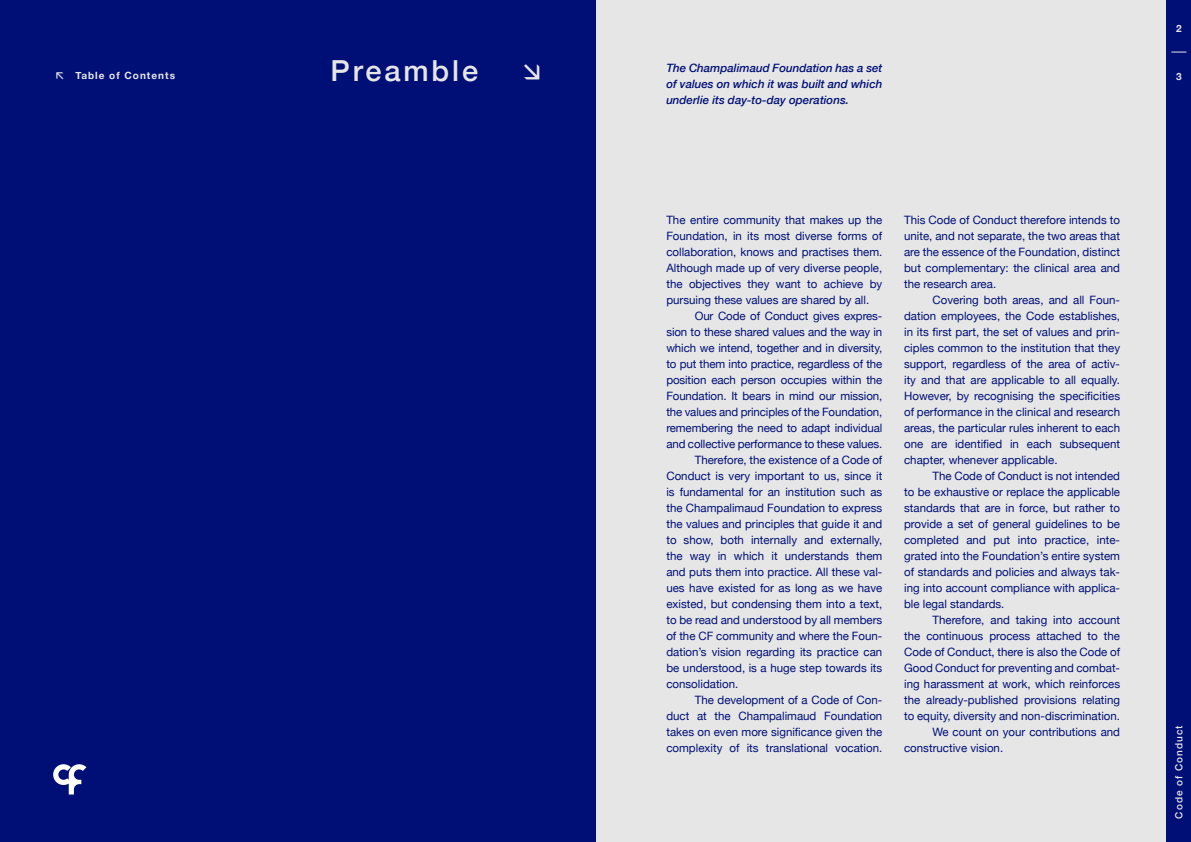
<style>
.page{position:relative;width:1191px;height:842px;background:#fff}
.page>*{position:absolute;margin:0;border:0;box-sizing:border-box;transform-origin:0 0}
.t1{font:500 29px "Helvetica Neue";letter-spacing:.1em;color:#e6e6e6}
.t2{font:11.5px/16px "Helvetica Neue";color:#000f76;text-align:justify}
.t3{font:italic 500 11.5px/16px "Helvetica Neue";color:#000f76;text-align:justify}
.t4{font:700 10px "Helvetica Neue";letter-spacing:.1em;color:#e6e6e6}
.t5{font:500 10px "Helvetica Neue";letter-spacing:.1em;color:#e6e6e6}
</style>
<div class="page">
<div style="left:595px;top:0;width:596px;height:842px;background:#e6e6e6"></div>
<div style="left:0;top:0;width:595px;height:842px;background:#000f76"></div>
<svg style="left:53px;top:764px;width:33px;height:30px"></svg>
<div style="left:1166px;top:0;width:25px;height:842px;background:#000f76"></div>
<svg style="left:1171px;top:52px;width:15px;height:1px"></svg>
<p class="t4" style="left:75px;top:68px;width:101px">Table of Contents</p>
<h1 class="t1" style="left:330px;top:48px;width:149px">Preamble</h1>
<p class="t3" style="left:666px;top:59px;width:217px">The Champalimaud Foundation has a set of values on which it was built and which underlie its day-to-day operations.</p>
<p class="t2" style="left:666px;top:213px;width:217px">The entire community that makes up the Foundation, in its most diverse forms of collaboration, knows and practises them.<br>Although made up of very diverse people, the objectives they want to achieve by pursuing these values are shared by all.</p>
<p class="t2" style="left:694px;top:309px;width:189px">Our Code of Conduct gives expres-</p>
<p class="t2" style="left:666px;top:325px;width:217px">sion to these shared values and the way in</p>
<p class="t2" style="left:666px;top:341px;width:217px">which we intend, together and in diversity,</p>
<p class="t2" style="left:666px;top:357px;width:217px">to put them into practice, regardless of the</p>
<p class="t2" style="left:666px;top:373px;width:217px">position each person occupies within the</p>
<p class="t2" style="left:666px;top:389px;width:217px">Foundation. It bears in mind our mission,</p>
<p class="t2" style="left:666px;top:405px;width:217px">the values and principles of the Foundation,</p>
<p class="t2" style="left:666px;top:421px;width:217px">remembering the need to adapt individual</p>
<p class="t2" style="left:666px;top:437px;width:217px">and collective performance to these values.</p>
<p class="t2" style="left:694px;top:453px;width:189px">Therefore, the existence of a Code of</p>
<p class="t2" style="left:666px;top:469px;width:217px">Conduct is very important to us, since it</p>
<p class="t2" style="left:666px;top:485px;width:217px">is fundamental for an institution such as</p>
<p class="t2" style="left:666px;top:501px;width:217px">the Champalimaud Foundation to express</p>
<p class="t2" style="left:666px;top:517px;width:217px">the values and principles that guide it and</p>
<p class="t2" style="left:666px;top:533px;width:217px">to show, both internally and externally,</p>
<p class="t2" style="left:666px;top:548px;width:217px">the way in which it understands them</p>
<p class="t2" style="left:666px;top:564px;width:217px">and puts them into practice. All these val-</p>
<p class="t2" style="left:666px;top:580px;width:217px">ues have existed for as long as we have</p>
<p class="t2" style="left:666px;top:596px;width:217px">existed, but condensing them into a text,</p>
<p class="t2" style="left:666px;top:612px;width:217px">to be read and understood by all members</p>
<p class="t2" style="left:666px;top:628px;width:217px">of the CF community and where the Foun-</p>
<p class="t2" style="left:666px;top:644px;width:217px">dation’s vision regarding its practice can</p>
<p class="t2" style="left:666px;top:660px;width:217px">be understood, is a huge step towards its</p>
<p class="t2" style="left:666px;top:676px;width:73px">consolidation.</p>
<p class="t2" style="left:694px;top:692px;width:189px">The development of a Code of Con-</p>
<p class="t2" style="left:666px;top:708px;width:217px">duct at the Champalimaud Foundation</p>
<p class="t2" style="left:666px;top:724px;width:217px">takes on even more significance given the</p>
<p class="t2" style="left:666px;top:740px;width:217px">complexity of its translational vocation.</p>
<p class="t2" style="left:904px;top:212px;width:217px">This Code of Conduct therefore intends to unite, and not separate, the two areas that are the essence of the Foundation, distinct but complementary: the clinical area and the research area.</p>
<p class="t2" style="left:904px;top:292px;width:217px;text-indent:28px">Covering both areas, and all Foun&shy;dation employees, the Code establishes, in its first part, the set of values and prin&shy;ciples common to the institution that they support, regardless of the area of activ&shy;ity and that are applicable to all equally.<br>However, by recognising the specificities of performance in the clinical and research areas, the particular rules inherent to each one are identified in each subsequent chapter, whenever applicable.</p>
<p class="t2" style="left:904px;top:468px;width:217px;text-indent:28px">The Code of Conduct is not intended to be exhaustive or replace the applicable standards that are in force, but rather to provide a set of general guidelines to be completed and put into practice, inte&shy;grated into the Foundation’s entire system of standards and policies and always tak&shy;ing into account compliance with applica&shy;ble legal standards.</p>
<p class="t2" style="left:932px;top:612px;width:189px">Therefore, and taking into account</p>
<p class="t2" style="left:904px;top:628px;width:217px">the continuous process attached to the</p>
<p class="t2" style="left:904px;top:644px;width:217px">Code of Conduct, there is also the Code of</p>
<p class="t2" style="left:904px;top:660px;width:217px">Good Conduct for preventing and combat-</p>
<p class="t2" style="left:904px;top:676px;width:217px">ing harassment at work, which reinforces</p>
<p class="t2" style="left:904px;top:692px;width:217px">the already-published provisions relating</p>
<p class="t2" style="left:904px;top:708px;width:217px">to equity, diversity and non-discrimination.</p>
<p class="t2" style="left:932px;top:724px;width:189px">We count on your contributions and</p>
<p class="t2" style="left:904px;top:740px;width:101px">constructive vision.</p>
<p class="t4" style="left:1176px;top:21px;width:7px">2</p>
<p class="t4" style="left:1176px;top:69px;width:7px">3</p>
<p class="t5" style="left:1170px;top:819px;width:95px;rotate:-90deg">Code of Conduct</p>
</div>
